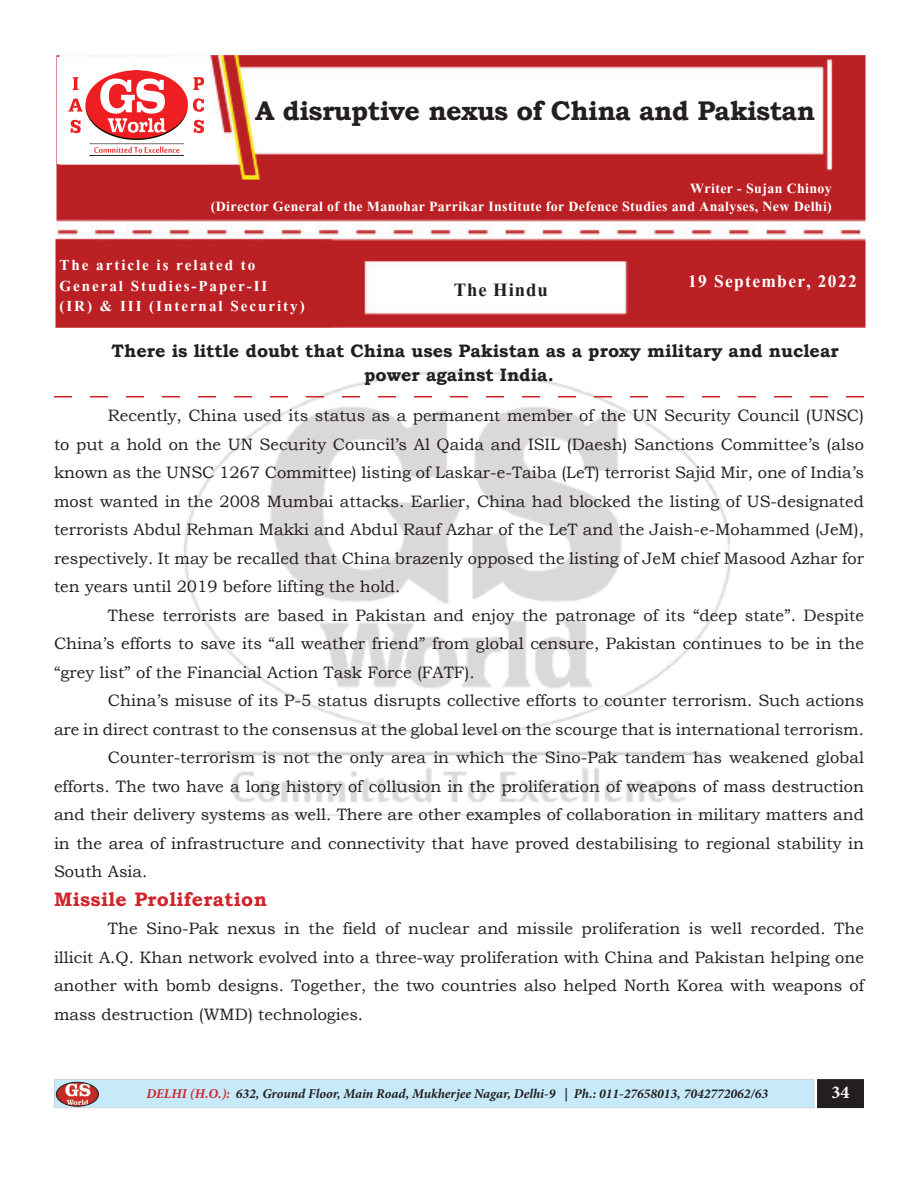
<style>
.page{position:relative;width:918px;height:1188px;background:#fff}
.page>*{position:absolute;margin:0;border:0;box-sizing:border-box;transform-origin:0 0}
.t1{font:700 27px "Bookman Old Style";letter-spacing:-.02em;color:#231f20}
.t2{font:700 24px "Kokila";letter-spacing:.04em;color:#231f20}
.t3{font:700 22.5px "Kokila";letter-spacing:.06em;color:#fff}
.t4{font:700 19.5px/20.4px "Kokila";letter-spacing:.1em;color:#fff}
.t5{font:700 19.5px "Bookman Old Style";letter-spacing:.02em;color:#d1232a}
.t6{font:700 18px/18.6px "Kokila";letter-spacing:.02em;color:#fff;text-align:right}
.t7{font:700 18px/23.5px "Bookman Old Style";color:#231f20}
.t8{font:700 18px "Minion Pro";color:#fff}
.t9{font:16.5px/28.5px "Bookman Old Style";color:#231f20;text-align:justify}
.t10{font:italic 700 13.5px "Minion Pro";color:#231f20}
.s1{color:#d1232a}
</style>
<div class="page">
<img style="left:184px;top:370px;width:545px;height:445px">
<div style="left:54px;top:1079px;width:760px;height:29px;background:#c6eafa;border:1px solid #d1d2d4"></div>
<div style="left:818px;top:1080px;width:45px;height:27px;background:#231f20"></div>
<div style="left:817px;top:1079px;width:47px;height:29px;border:2px solid #231f20"></div>
<img style="left:56px;top:1082px;width:43px;height:24px">
<div style="left:56px;top:1082px;width:43px;height:24px;border:1px solid #231f20;border-radius:50%"></div>
<img style="left:56px;top:55px;width:810px;height:273px">
<svg style="left:54px;top:396px;width:810px;height:2px"></svg>
<div style="left:57px;top:57px;width:149px;height:107px;background:#fff"></div>
<img style="left:69px;top:71px;width:135px;height:82px">
<h1 class="t1" style="left:255px;top:92px;width:561px">A disruptive nexus of China and Pakistan</h1>
<p class="t6" style="left:211px;top:180px;width:623px">Writer - Sujan Chinoy<br>(Director General of the Manohar Parrikar Institute for Defence Studies and Analyses, New Delhi)</p>
<p class="t4" style="left:59px;top:257px;width:247px">The article is related to<br>General Studies-Paper-II (IR) &amp; III (Internal Security)</p>
<h2 class="t2" style="left:454px;top:277px;width:95px">The Hindu</h2>
<h3 class="t3" style="left:688px;top:270px;width:170px">19 September, 2022</h3>
<p class="t7" style="left:364px;top:339px;width:476px;text-indent:-253px">There is little doubt that China uses Pakistan as a proxy military and nuclear power against India.</p>
<p class="t9" style="left:54px;top:401px;width:812px;text-indent:54px">Recently, China used its status as a permanent member of the UN Security Council (UNSC) to put a hold on the UN Security Council’s Al Qaida and ISIL (Daesh) Sanctions Committee’s (also known as the UNSC 1267 Committee) listing of Laskar-e-Taiba (LeT) terrorist Sajid Mir, one of India’s most wanted in the 2008 Mumbai attacks. Earlier, China had blocked the listing of US-designated terrorists Abdul Rehman Makki and Abdul Rauf Azhar of the LeT and the Jaish-e-Mohammed (JeM), respectively. It may be recalled that China brazenly opposed the listing of JeM chief Masood Azhar for ten years until 2019 before lifting the hold.</p>
<p class="t9" style="left:54px;top:601px;width:812px;text-indent:54px">These terrorists are based in Pakistan and enjoy the patronage of its “deep state”. Despite China’s efforts to save its “all weather friend” from global censure, Pakistan continues to be in the “grey list” of the Financial Action Task Force (FATF).</p>
<p class="t9" style="left:108px;top:686px;width:758px">China’s misuse of its P-5 status disrupts collective efforts to counter terrorism. Such actions</p>
<p class="t9" style="left:54px;top:715px;width:812px">are in direct contrast to the consensus at the global level on the scourge that is international terrorism.</p>
<p class="t9" style="left:108px;top:743px;width:758px">Counter-terrorism is not the only area in which the Sino-Pak tandem has weakened global</p>
<p class="t9" style="left:54px;top:772px;width:811px">efforts. The two have a long history of collusion in the proliferation of weapons of mass destruction</p>
<p class="t9" style="left:54px;top:800px;width:811px">and their delivery systems as well. There are other examples of collaboration in military matters and</p>
<p class="t9" style="left:54px;top:829px;width:812px">in the area of infrastructure and connectivity that have proved destabilising to regional stability in</p>
<p class="t9" style="left:54px;top:857px;width:95px">South Asia.</p>
<p class="t5" style="left:54px;top:885px;width:214px">Missile Proliferation</p>
<p class="t9" style="left:54px;top:914px;width:812px;text-indent:54px">The Sino-Pak nexus in the field of nuclear and missile proliferation is well recorded. The illicit A.Q. Khan network evolved into a three-way proliferation with China and Pakistan helping one another with bomb designs. Together, the two countries also helped North Korea with weapons of mass destruction (WMD) technologies.</p>
<p class="t10" style="left:146px;top:1085px;width:623px"><span class="s1">DELHI (H.O.):</span> 632, Ground Floor, Main Road, Mukherjee Nagar, Delhi-9 | Ph.: 011-27658013, 7042772062/63</p>
<p class="t8" style="left:832px;top:1079px;width:19px">34</p>
</div>
